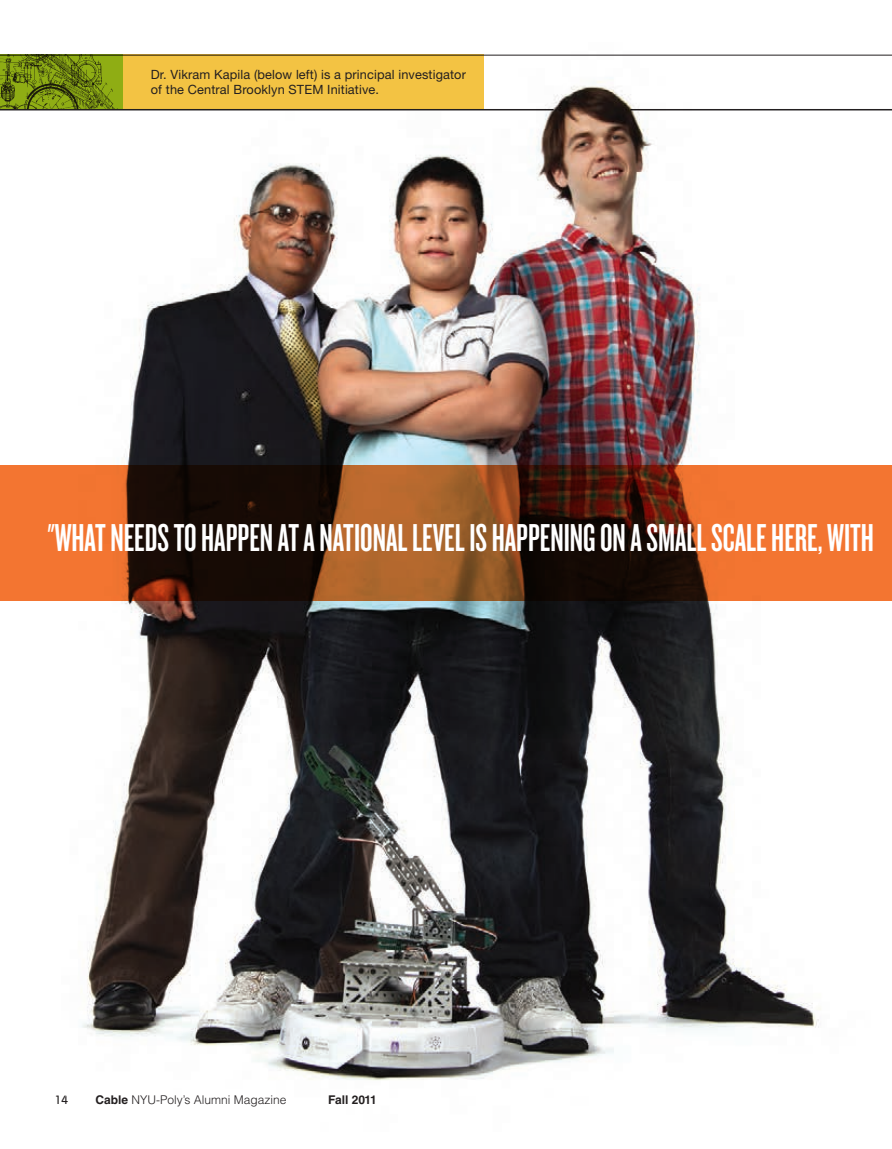
<style>
.page{position:relative;width:892px;height:1149px;background:#fff}
.page>*{position:absolute;margin:0;border:0;box-sizing:border-box;transform-origin:0 0}
.t1{font:40.35px "Knockout HTF47 Bantamweight";color:#fff}
.t2{font:12.75px/15px "Helvetica Neue LT Std";letter-spacing:.01em;color:#231f20}
.t3{font:300 12px "Helvetica LT Std";color:#231f20}
.t4{font:700 12px "Helvetica LT Std";letter-spacing:-.01em;color:#231f20}
.t5{font:500 12px "Bauhaus Std";color:#231f20}
.s1{font-weight:700}
</style>
<div class="page">
<img style="left:62px;top:54px;width:808px;height:1026px">
<div style="left:0;top:55px;width:484px;height:54px;background:#f3c343"></div>
<svg style="left:0;top:56px;width:122px;height:53px;background:#718811"></svg>
<svg style="left:0;top:465px;width:892px;height:135px;background:#8a441d"></svg>
<hr style="left:630px;top:109px;width:262px;height:1px;background:#231f20">
<hr style="left:0;top:109px;width:553px;height:1px;background:#231f20">
<hr style="left:0;top:55px;width:892px;height:1px;background:#231f20">
<p class="t2" style="left:151px;top:67px;width:316px">Dr. Vikram Kapila (below left) is a principal investigator of the Central Brooklyn STEM Initiative.</p>
<h1 class="t1" style="left:47px;top:518px;width:828px">"WHAT NEEDS TO HAPPEN AT A NATIONAL LEVEL IS HAPPENING ON A SMALL SCALE HERE, WITH</h1>
<p class="t5" style="left:55px;top:1092px;width:15px">14</p>
<p class="t3" style="left:95px;top:1091px;width:193px"><span class="s1">Cable</span> NYU-Poly’s Alumni Magazine</p>
<p class="t4" style="left:328px;top:1091px;width:50px">Fall 2011</p>
</div>
